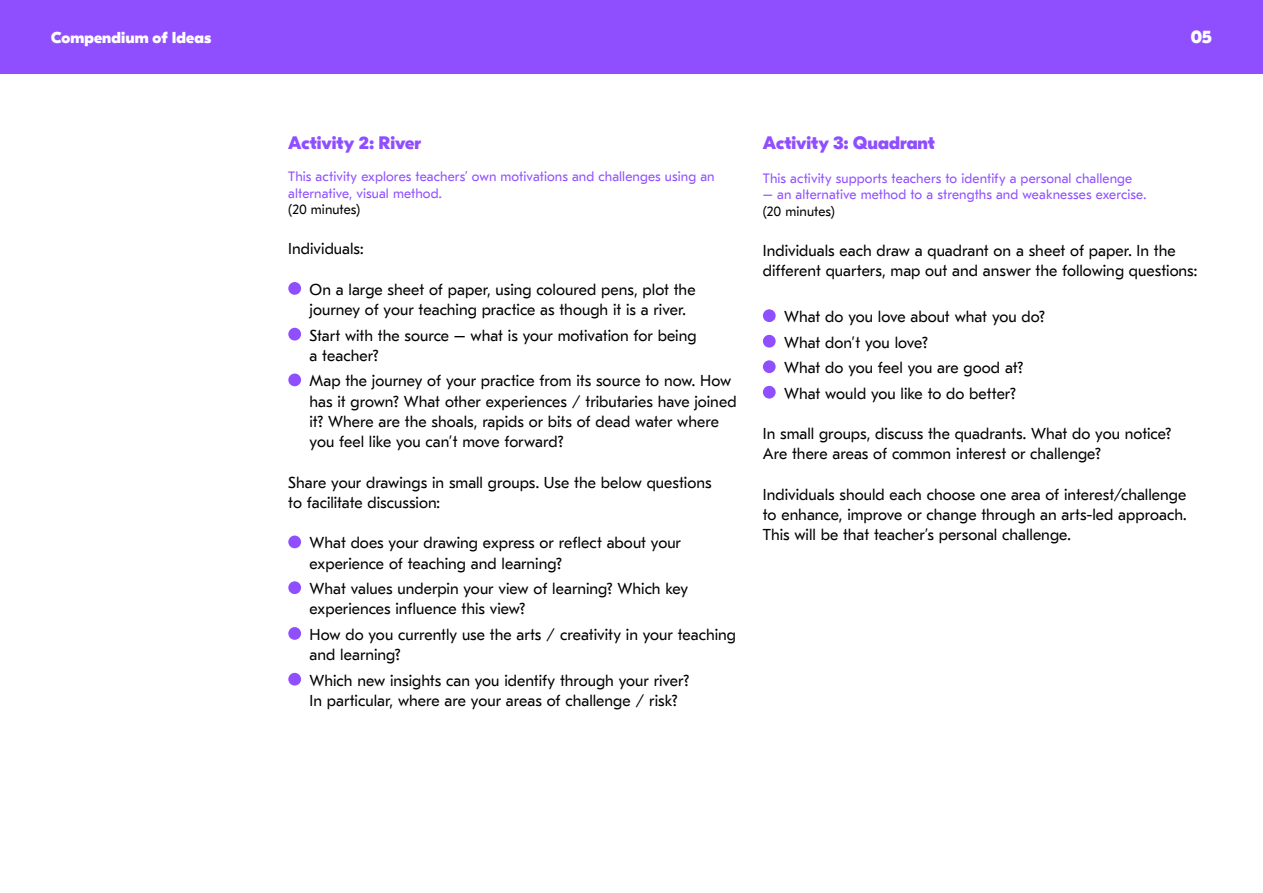
<style>
.page{position:relative;width:1263px;height:893px;background:#fff}
.page>*{position:absolute;margin:0;border:0;box-sizing:border-box;transform-origin:0 0}
.t1{font:800 18px "GT Eesti Display";color:#8f4fff}
.t2{font:800 18px "GT Eesti Display";color:#fff}
.t3{font:15.75px/20.2px "GT Eesti Text";color:#000}
.t4{font:800 15.75px "GT Eesti Display";letter-spacing:.005em;color:#fff}
.t5{font:13.5px/16.2px "GT Eesti Text";letter-spacing:.005em;color:#8f4fff}
.t6{font:13.5px "GT Eesti Text";letter-spacing:.005em;color:#000}
</style>
<div class="page">
<div style="left:0;top:0;width:1263px;height:73px;background:#8f4fff"></div>
<div style="left:288px;top:282px;width:13px;height:13px;background:#8f4fff;border-radius:50%"></div>
<div style="left:288px;top:328px;width:13px;height:13px;background:#8f4fff;border-radius:50%"></div>
<div style="left:288px;top:374px;width:13px;height:12px;background:#8f4fff;border-radius:50%"></div>
<div style="left:288px;top:536px;width:13px;height:12px;background:#8f4fff;border-radius:50%"></div>
<div style="left:288px;top:581px;width:13px;height:13px;background:#8f4fff;border-radius:50%"></div>
<div style="left:288px;top:627px;width:13px;height:13px;background:#8f4fff;border-radius:50%"></div>
<div style="left:288px;top:673px;width:13px;height:13px;background:#8f4fff;border-radius:50%"></div>
<div style="left:763px;top:309px;width:13px;height:13px;background:#8f4fff;border-radius:50%"></div>
<div style="left:763px;top:335px;width:13px;height:13px;background:#8f4fff;border-radius:50%"></div>
<div style="left:763px;top:360px;width:13px;height:13px;background:#8f4fff;border-radius:50%"></div>
<div style="left:763px;top:386px;width:13px;height:13px;background:#8f4fff;border-radius:50%"></div>
<p class="t4" style="left:51px;top:28px;width:162px">Compendium of Ideas</p>
<p class="t2" style="left:1191px;top:27px;width:23px">05</p>
<p class="t1" style="left:288px;top:133px;width:134px">Activity 2: River</p>
<p class="t5" style="left:288px;top:169px;width:428px">This activity explores teachers’ own motivations and challenges using an alternative, visual method.</p>
<p class="t6" style="left:288px;top:202px;width:73px">(20 minutes)</p>
<p class="t3" style="left:288px;top:239px;width:77px">Individuals:</p>
<p class="t3" style="left:310px;top:280px;width:387px">On a large sheet of paper, using coloured pens, plot the journey of your teaching practice as though it is a river.</p>
<p class="t3" style="left:310px;top:325px;width:388px">Start with the source – what is your motivation for being a teacher?</p>
<p class="t3" style="left:310px;top:371px;width:428px">Map the journey of your practice from its source to now. How has it grown? What other experiences / tributaries have joined it? Where are the shoals, rapids or bits of dead water where you feel like you can’t move forward?</p>
<p class="t3" style="left:288px;top:472px;width:425px">Share your drawings in small groups. Use the below questions to facilitate discussion:</p>
<p class="t3" style="left:310px;top:533px;width:373px">What does your drawing express or reflect about your experience of teaching and learning?</p>
<p class="t3" style="left:310px;top:579px;width:380px">What values underpin your view of learning? Which key experiences influence this view?</p>
<p class="t3" style="left:310px;top:625px;width:428px">How do you currently use the arts / creativity in your teaching and learning?</p>
<p class="t3" style="left:310px;top:670px;width:381px">Which new insights can you identify through your river?<br>In particular, where are your areas of challenge / risk?</p>
<p class="t1" style="left:763px;top:133px;width:174px">Activity 3: Quadrant</p>
<p class="t5" style="left:763px;top:171px;width:371px">This activity supports teachers to identify a personal challenge</p>
<p class="t5" style="left:763px;top:187px;width:385px">– an alternative method to a strengths and weaknesses exercise.</p>
<p class="t6" style="left:763px;top:203px;width:73px">(20 minutes)</p>
<p class="t3" style="left:763px;top:241px;width:436px">Individuals each draw a quadrant on a sheet of paper. In the different quarters, map out and answer the following questions:</p>
<p class="t3" style="left:784px;top:304px;width:262px;line-height:25.5px">What do you love about what you do?<br>What don’t you love?<br>What do you feel you are good at?<br>What would you like to do better?</p>
<p class="t3" style="left:763px;top:424px;width:410px">In small groups, discuss the quadrants. What do you notice?<br>Are there areas of common interest or challenge?</p>
<p class="t3" style="left:763px;top:485px;width:425px;text-align:justify">Individuals should each choose one area of interest/challenge to enhance, improve or change through an arts-led approach.<br>This will be that teacher’s personal challenge.</p>
</div>
